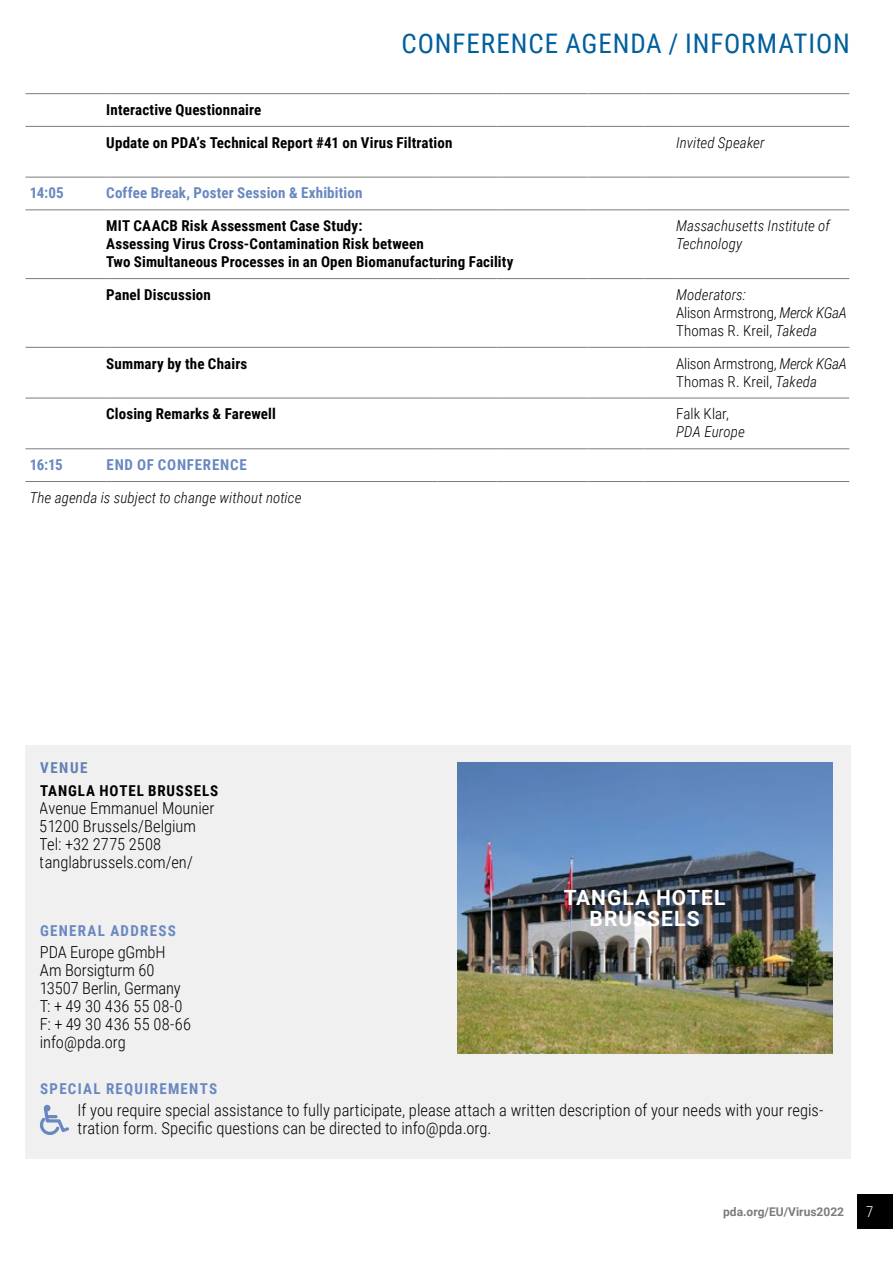
<style>
.page{position:relative;width:893px;height:1263px;background:#fff}
.page>*{position:absolute;margin:0;border:0;box-sizing:border-box;transform-origin:0 0}
.t1{font:27px "Roboto Condensed";letter-spacing:.035em;color:#005f9c}
.t2{font:700 21px/21px "Roboto";letter-spacing:.05em;color:#fff;text-align:center}
.t3{font:300 16.5px/18px "Roboto Condensed";color:#000}
.t4{font:700 15px/18px "Roboto Condensed";letter-spacing:.01em;color:#000}
.t5{font:300 15px/18px "Roboto Condensed";color:#000}
.t6{font:italic 300 15px/18px "Roboto Condensed";letter-spacing:.005em;color:#000}
.t7{font:700 15px "Roboto Condensed";letter-spacing:.01em;color:#6988c0}
.t8{font:700 15px "Roboto Condensed";letter-spacing:.085em;color:#6988c0}
.t9{font:700 15px "Roboto Condensed";letter-spacing:.05em;color:#6988c0}
.t10{font:700 15px "Roboto Condensed";letter-spacing:.055em;color:#000}
.t11{font:300 15px "Roboto Condensed";color:#fff}
.t12{font:700 12px "Roboto";color:#7b7c7e}
.s1{font-style:italic}
</style>
<div class="page">
<div style="left:25px;top:746px;width:825px;height:413px;background:#f0f0f1"></div>
<img style="left:457px;top:763px;width:375px;height:290px">
<svg style="left:40px;top:1105px;width:29px;height:30px"></svg>
<hr style="left:26px;top:93px;width:80px;height:1px;background:#7b7c7e">
<hr style="left:106px;top:93px;width:331px;height:1px;background:#7b7c7e">
<hr style="left:437px;top:93px;width:59px;height:1px;background:#7b7c7e">
<hr style="left:496px;top:93px;width:90px;height:1px;background:#7b7c7e">
<hr style="left:588px;top:93px;width:55px;height:1px;background:#7b7c7e">
<hr style="left:643px;top:93px;width:33px;height:1px;background:#7b7c7e">
<hr style="left:676px;top:93px;width:173px;height:1px;background:#7b7c7e">
<hr style="left:26px;top:126px;width:80px;height:1px;background:#7b7c7e">
<hr style="left:26px;top:448px;width:80px;height:1px;background:#7b7c7e">
<hr style="left:26px;top:481px;width:80px;height:1px;background:#7b7c7e">
<hr style="left:106px;top:126px;width:331px;height:1px;background:#7b7c7e">
<hr style="left:437px;top:126px;width:59px;height:1px;background:#7b7c7e">
<hr style="left:496px;top:126px;width:90px;height:1px;background:#7b7c7e">
<hr style="left:588px;top:126px;width:55px;height:1px;background:#7b7c7e">
<hr style="left:643px;top:126px;width:33px;height:1px;background:#7b7c7e">
<hr style="left:106px;top:448px;width:331px;height:1px;background:#7b7c7e">
<hr style="left:437px;top:448px;width:59px;height:1px;background:#7b7c7e">
<hr style="left:496px;top:448px;width:90px;height:1px;background:#7b7c7e">
<hr style="left:588px;top:448px;width:55px;height:1px;background:#7b7c7e">
<hr style="left:643px;top:448px;width:33px;height:1px;background:#7b7c7e">
<hr style="left:106px;top:481px;width:331px;height:1px;background:#7b7c7e">
<hr style="left:437px;top:481px;width:59px;height:1px;background:#7b7c7e">
<hr style="left:496px;top:481px;width:90px;height:1px;background:#7b7c7e">
<hr style="left:588px;top:481px;width:55px;height:1px;background:#7b7c7e">
<hr style="left:643px;top:481px;width:33px;height:1px;background:#7b7c7e">
<hr style="left:676px;top:126px;width:173px;height:1px;background:#7b7c7e">
<hr style="left:676px;top:448px;width:173px;height:1px;background:#7b7c7e">
<hr style="left:676px;top:481px;width:173px;height:1px;background:#7b7c7e">
<hr style="left:26px;top:177px;width:80px;height:1px;background:#7b7c7e">
<hr style="left:106px;top:177px;width:331px;height:1px;background:#7b7c7e">
<hr style="left:437px;top:177px;width:59px;height:1px;background:#7b7c7e">
<hr style="left:496px;top:177px;width:90px;height:1px;background:#7b7c7e">
<hr style="left:588px;top:177px;width:55px;height:1px;background:#7b7c7e">
<hr style="left:643px;top:177px;width:33px;height:1px;background:#7b7c7e">
<hr style="left:676px;top:177px;width:173px;height:1px;background:#7b7c7e">
<hr style="left:26px;top:210px;width:80px;height:1px;background:#7b7c7e">
<hr style="left:106px;top:210px;width:331px;height:1px;background:#7b7c7e">
<hr style="left:437px;top:210px;width:59px;height:1px;background:#7b7c7e">
<hr style="left:496px;top:210px;width:90px;height:1px;background:#7b7c7e">
<hr style="left:588px;top:210px;width:55px;height:1px;background:#7b7c7e">
<hr style="left:643px;top:210px;width:33px;height:1px;background:#7b7c7e">
<hr style="left:676px;top:210px;width:173px;height:1px;background:#7b7c7e">
<hr style="left:26px;top:398px;width:80px;height:1px;background:#7b7c7e">
<hr style="left:106px;top:398px;width:331px;height:1px;background:#7b7c7e">
<hr style="left:437px;top:398px;width:59px;height:1px;background:#7b7c7e">
<hr style="left:496px;top:398px;width:90px;height:1px;background:#7b7c7e">
<hr style="left:588px;top:398px;width:55px;height:1px;background:#7b7c7e">
<hr style="left:643px;top:398px;width:33px;height:1px;background:#7b7c7e">
<hr style="left:676px;top:398px;width:173px;height:1px;background:#7b7c7e">
<hr style="left:26px;top:347px;width:80px;height:1px;background:#7b7c7e">
<hr style="left:106px;top:347px;width:331px;height:1px;background:#7b7c7e">
<hr style="left:437px;top:347px;width:59px;height:1px;background:#7b7c7e">
<hr style="left:496px;top:347px;width:90px;height:1px;background:#7b7c7e">
<hr style="left:588px;top:347px;width:55px;height:1px;background:#7b7c7e">
<hr style="left:643px;top:347px;width:33px;height:1px;background:#7b7c7e">
<hr style="left:676px;top:347px;width:173px;height:1px;background:#7b7c7e">
<hr style="left:26px;top:278px;width:80px;height:1px;background:#7b7c7e">
<hr style="left:106px;top:278px;width:331px;height:1px;background:#7b7c7e">
<hr style="left:437px;top:278px;width:59px;height:1px;background:#7b7c7e">
<hr style="left:496px;top:278px;width:90px;height:1px;background:#7b7c7e">
<hr style="left:588px;top:278px;width:55px;height:1px;background:#7b7c7e">
<hr style="left:643px;top:278px;width:33px;height:1px;background:#7b7c7e">
<hr style="left:676px;top:278px;width:173px;height:1px;background:#7b7c7e">
<div style="left:858px;top:1195px;width:35px;height:34px;background:#000"></div>
<h1 class="t1" style="left:401px;top:25px;width:450px">CONFERENCE AGENDA / INFORMATION</h1>
<p class="t4" style="left:106px;top:93px;width:348px;line-height:32.7px">Interactive Questionnaire<br>Update on PDA’s Technical Report #41 on Virus Filtration</p>
<p class="t6" style="left:676px;top:133px;width:90px">Invited Speaker</p>
<p class="t9" style="left:30px;top:182px;width:35px">14:05</p>
<p class="t7" style="left:106px;top:182px;width:258px">Coffee Break, Poster Session &amp; Exhibition</p>
<p class="t4" style="left:106px;top:216px;width:409px">MIT CAACB Risk Assessment Case Study:<br>Assessing Virus Cross-Contamination Risk between<br>Two Simultaneous Processes in an Open Biomanufacturing Facility</p>
<p class="t6" style="left:676px;top:216px;width:155px">Massachusetts Institute of<br>Technology</p>
<p class="t4" style="left:106px;top:285px;width:106px">Panel Discussion</p>
<p class="t5" style="left:676px;top:285px;width:172px"><span class="s1">Moderators:<br></span>Alison Armstrong, <span class="s1">Merck KGaA<br></span>Thomas R. Kreil, <span class="s1">Takeda</span></p>
<p class="t4" style="left:106px;top:354px;width:142px">Summary by the Chairs</p>
<p class="t5" style="left:676px;top:354px;width:172px">Alison Armstrong, <span class="s1">Merck KGaA<br></span>Thomas R. Kreil, <span class="s1">Takeda</span></p>
<p class="t4" style="left:106px;top:404px;width:171px">Closing Remarks &amp; Farewell</p>
<p class="t5" style="left:676px;top:404px;width:54px">Falk Klar,</p>
<p class="t6" style="left:676px;top:422px;width:70px">PDA Europe</p>
<p class="t9" style="left:30px;top:454px;width:34px">16:15</p>
<p class="t9" style="left:107px;top:454px;width:142px">END OF CONFERENCE</p>
<p class="t6" style="left:30px;top:488px;width:273px">The agenda is subject to change without notice</p>
<p class="t9" style="left:40px;top:757px;width:49px">VENUE</p>
<p class="t10" style="left:40px;top:780px;width:180px">TANGLA HOTEL BRUSSELS</p>
<p class="t3" style="left:40px;top:798px;width:176px">Avenue Emmanuel Mounier<br>51200 Brussels/Belgium<br>Tel: +32 2775 2508 tanglabrussels.com/en/</p>
<p class="t2" style="left:564px;top:886px;width:163px">TANGLA HOTEL<br>BRUSSELS</p>
<p class="t8" style="left:40px;top:920px;width:137px">GENERAL ADDRESS</p>
<p class="t3" style="left:40px;top:942px;width:153px">PDA Europe gGmbH<br>Am Borsigturm 60<br>13507 Berlin, Germany<br>T: + 49 30 436 55 08-0<br>F: + 49 30 436 55 08-66 info@pda.org</p>
<p class="t8" style="left:40px;top:1078px;width:178px">SPECIAL REQUIREMENTS</p>
<p class="t3" style="left:78px;top:1101px;width:747px">If you require special assistance to fully participate, please attach a written description of your needs with your regis&shy;tration form. Specific questions can be directed to info@pda.org.</p>
<p class="t12" style="left:723px;top:1203px;width:122px">pda.org/EU/Virus2022</p>
<p class="t11" style="left:866px;top:1201px;width:9px">7</p>
</div>
